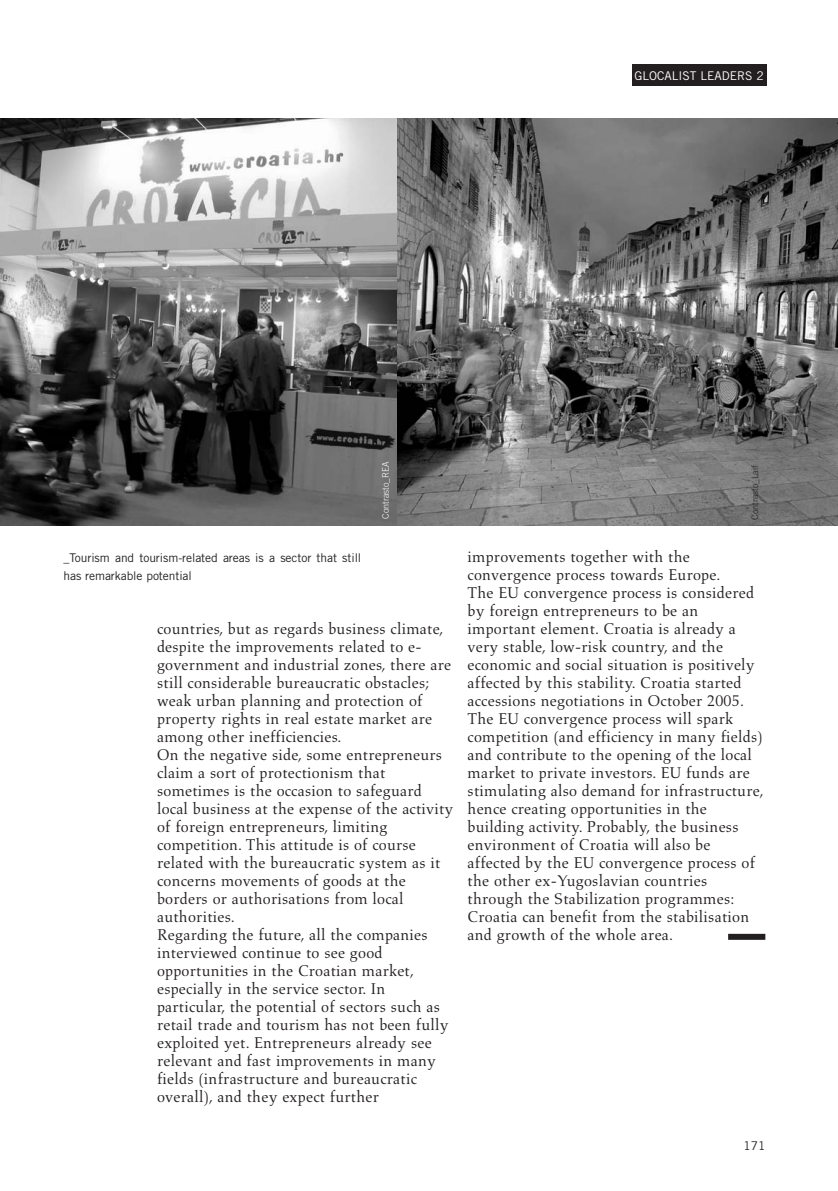
<style>
.page{position:relative;width:838px;height:1191px;background:#fff}
.page>*{position:absolute;margin:0;border:0;box-sizing:border-box;transform-origin:0 0}
.t1{font:15.9px/18px "Aldus";letter-spacing:.015em;color:#231f20}
.t2{font:12px/18px "Trade Gothic";letter-spacing:-.005em;color:#231f20}
.t3{font:12px "Trade Gothic";color:#fff}
.t4{font:300 9px "Trade Gothic";color:#231f20}
.t5{font:300 9px "Trade Gothic";color:#fff}
</style>
<div class="page">
<div style="left:632px;top:65px;width:134px;height:21px;background:#231f20"></div>
<img style="left:396px;top:118px;width:441px;height:408px">
<img style="left:1px;top:118px;width:395px;height:408px">
<div style="left:728px;top:933px;width:37px;height:6px;background:#231f20"></div>
<p class="t3" style="left:634px;top:71px;width:131px">GLOCALIST LEADERS 2</p>
<p class="t5" style="left:382px;top:518px;width:58px;rotate:-90deg">Contrasto_REA</p>
<p class="t4" style="left:751px;top:519px;width:55px;rotate:-90deg">Contrasto_Laif</p>
<p class="t2" style="left:63px;top:549px;width:299px">_Tourism and tourism-related areas is a sector that still has remarkable potential</p>
<p class="t1" style="left:157px;top:621px;width:298px">countries, but as regards business climate, despite the improvements related to e&shy;government and industrial zones, there are still considerable bureaucratic obstacles; weak urban planning and protection of property rights in real estate market are among other inefficiencies.<br>On the negative side, some entrepreneurs claim a sort of protectionism that sometimes is the occasion to safeguard local business at the expense of the activity of foreign entrepreneurs, limiting competition. This attitude is of course related with the bureaucratic system as it concerns movements of goods at the borders or authorisations from local authorities.<br>Regarding the future, all the companies interviewed continue to see good opportunities in the Croatian market, especially in the service sector. In particular, the potential of sectors such as retail trade and tourism has not been fully exploited yet. Entrepreneurs already see relevant and fast improvements in many fields (infrastructure and bureaucratic overall), and they expect further</p>
<p class="t1" style="left:467px;top:549px;width:297px">improvements together with the convergence process towards Europe.<br>The EU convergence process is considered by foreign entrepreneurs to be an important element. Croatia is already a very stable, low-risk country, and the economic and social situation is positively affected by this stability. Croatia started accessions negotiations in October 2005.<br>The EU convergence process will spark competition (and efficiency in many fields) and contribute to the opening of the local market to private investors. EU funds are stimulating also demand for infrastructure, hence creating opportunities in the building activity. Probably, the business environment of Croatia will also be affected by the EU convergence process of the other ex-Yugoslavian countries through the Stabilization programmes:<br>Croatia can benefit from the stabilisation and growth of the whole area.</p>
<p class="t2" style="left:743px;top:1137px;width:23px">171</p>
</div>
